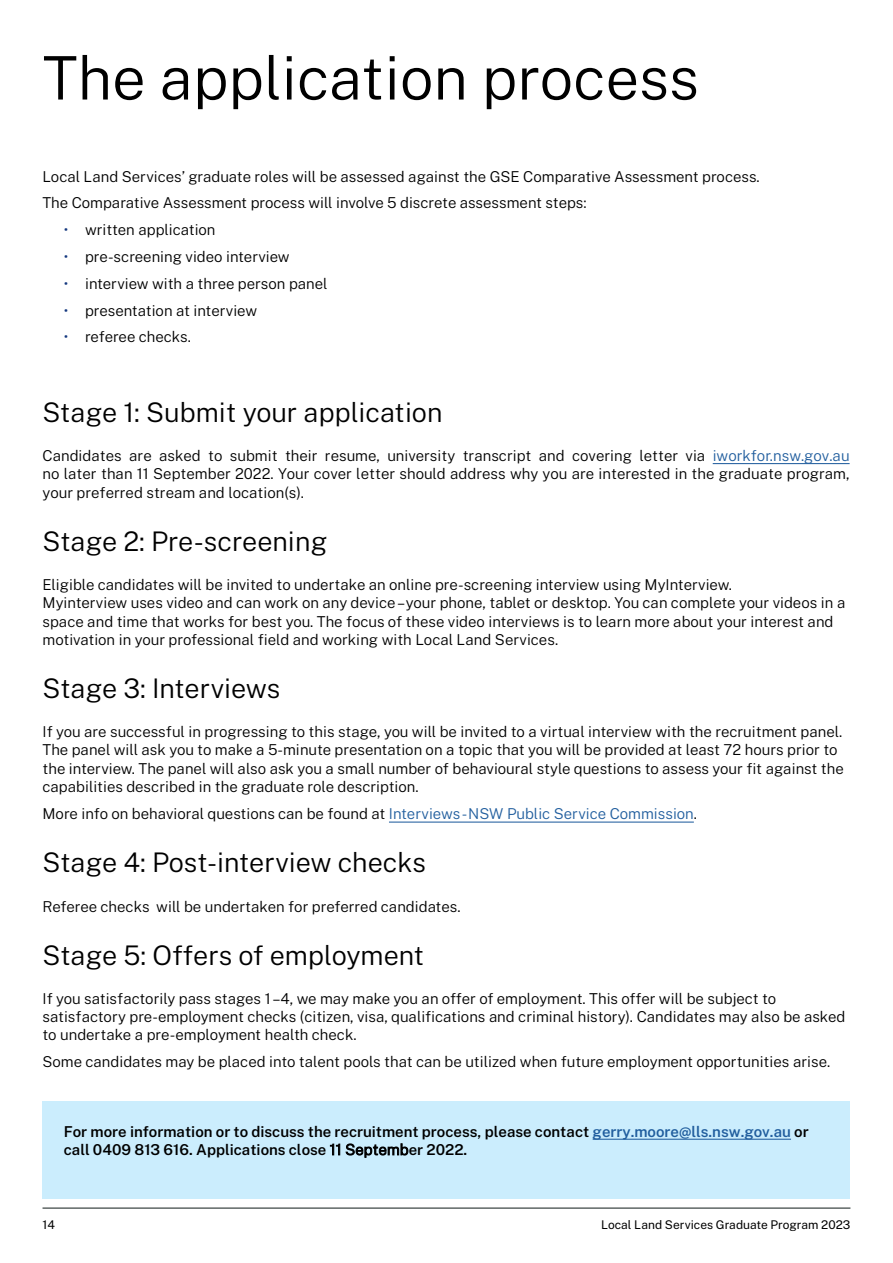
<style>
.page{position:relative;width:893px;height:1263px;background:#fff}
.page>*{position:absolute;margin:0;border:0;box-sizing:border-box;transform-origin:0 0}
.Heading_1{font:300 60px "Public Sans";color:#000}
.Body{font:300 27px "Public Sans";color:#000}
.Body-2{font:300 15px/18.3px "Public Sans";color:#000}
.Body-3{font:600 15px/18.3px "Public Sans";color:#000}
.t1{font:12px "Public Sans";color:#000}
.s1{color:#15397f}
.s2{color:#215e9e}
.s3{font-weight:300}
</style>
<div class="page">
<hr style="left:43px;top:1208px;width:807px;height:1px;background:#0f1a18">
<div style="left:43px;top:1101px;width:807px;height:98px;background:#cbedfd"></div>
<hr style="left:593px;top:1139px;width:198px;height:1px;background:#215e9e">
<hr style="left:713px;top:463px;width:137px;height:1px;background:#215e9e">
<hr style="left:389px;top:821px;width:305px;height:2px;background:#215e9e">
<p class="Heading_1" style="left:43px;top:34px;width:658px">The application process</p>
<p class="Body-2" style="left:43px;top:166px;width:719px">Local Land Services’ graduate roles will be assessed against the GSE Comparative Assessment process.</p>
<p class="Body-2" style="left:43px;top:193px;width:546px">The Comparative Assessment process will involve 5 discrete assessment steps:</p>
<p class="Body-2" style="left:64px;top:220px;width:153px"><span class="s1">•</span> written application</p>
<p class="Body-2" style="left:64px;top:247px;width:227px"><span class="s1">•</span> pre-screening video interview</p>
<p class="Body-2" style="left:64px;top:273px;width:265px"><span class="s1">•</span> interview with a three person panel</p>
<p class="Body-2" style="left:64px;top:300px;width:195px"><span class="s1">•</span> presentation at interview</p>
<p class="Body-2" style="left:64px;top:327px;width:129px"><span class="s1">•</span> referee checks.</p>
<p class="Body" style="left:42px;top:393px;width:402px">Stage 1: Submit your application</p>
<p class="Body-2" style="left:43px;top:445px;width:809px;text-align:justify">Candidates are asked to submit their resume, university transcript and covering letter via <span class="s2">iworkfor.nsw.gov.au </span>no later than 11 September 2022. Your cover letter should address why you are interested in the graduate program, your preferred stream and location(s).</p>
<p class="Body" style="left:43px;top:522px;width:286px">Stage 2: Pre-screening</p>
<p class="Body-2" style="left:43px;top:574px;width:804px">Eligible candidates will be invited to undertake an online pre-screening interview using MyInterview.<br>Myinterview uses video and can work on any device – your phone, tablet or desktop. You can complete your videos in a space and time that works for best you. The focus of these video interviews is to learn more about your interest and motivation in your professional field and working with Local Land Services.</p>
<p class="Body" style="left:43px;top:669px;width:240px">Stage 3: Interviews</p>
<p class="Body-2" style="left:43px;top:722px;width:803px">If you are successful in progressing to this stage, you will be invited to a virtual interview with the recruitment panel.<br>The panel will ask you to make a 5-minute presentation on a topic that you will be provided at least 72 hours prior to the interview. The panel will also ask you a small number of behavioural style questions to assess your fit against the capabilities described in the graduate role description.</p>
<p class="Body-2" style="left:43px;top:804px;width:656px">More info on behavioral questions can be found at <span class="s2">Interviews - NSW Public Service Commission</span>.</p>
<p class="Body" style="left:43px;top:843px;width:385px">Stage 4: Post-interview checks</p>
<p class="Body-2" style="left:43px;top:896px;width:420px">Referee checks will be undertaken for preferred candidates.</p>
<p class="Body" style="left:43px;top:935px;width:383px">Stage 5: Offers of employment</p>
<p class="Body-2" style="left:43px;top:988px;width:804px">If you satisfactorily pass stages 1 –4, we may make you an offer of employment. This offer will be subject to satisfactory pre-employment checks (citizen, visa, qualifications and criminal history). Candidates may also be asked to undertake a pre-employment health check.</p>
<p class="Body-2" style="left:43px;top:1051px;width:789px">Some candidates may be placed into talent pools that can be utilized when future employment opportunities arise.</p>
<p class="Body-3" style="left:64px;top:1121px;width:746px">For more information or to discuss the recruitment process, please contact <span class="s2">gerry.moore@lls.nsw.gov.au</span> or call 0409 813 616. Applications close <span class="s3">11 Septemb</span>er 2022.</p>
<p class="t1" style="left:43px;top:1216px;width:14px">14</p>
<p class="t1" style="left:601px;top:1216px;width:251px">Local Land Services Graduate Program 2023</p>
</div>
